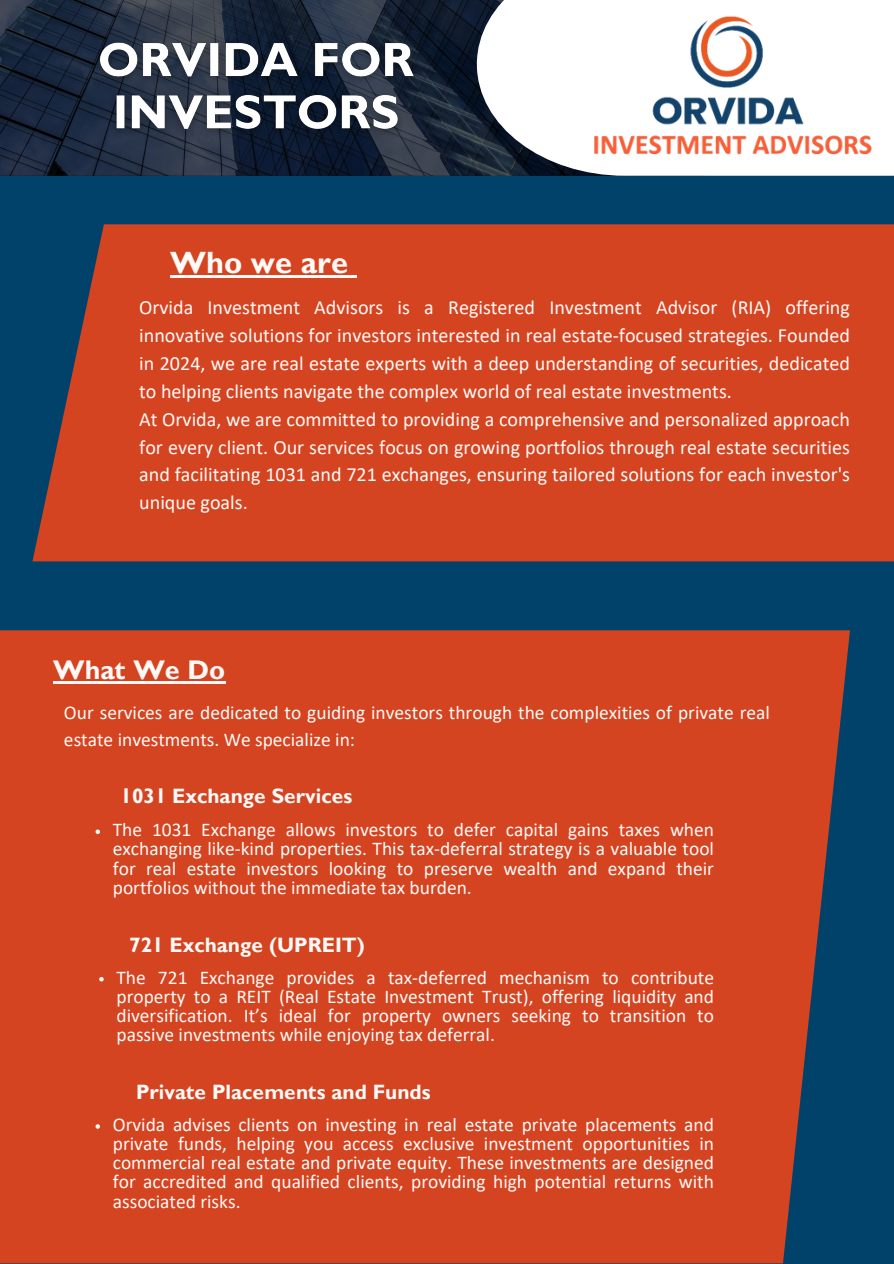
<style>
.page{position:relative;width:894px;height:1264px;background:#fff}
.page>*{position:absolute;margin:0;border:0;box-sizing:border-box;transform-origin:0 0}
.t1{font:700 30.75px "Gill Sans MT Std";color:#fff9f8}
.t2{font:700 27px "Gill Sans MT Std";color:#fff9f8}
.t3{font:700 20.85px "Gill Sans MT Std";color:#fff9f8}
.t4{font:20.1px/27.9px "Calibri";color:#fff9f8;text-align:justify}
.t5{font:19.5px/19.2px "Calibri";color:#fff9f8;text-align:justify}
</style>
<div class="page">
<div style="left:0;top:0;width:893px;height:1263px;background:#01426a"></div>
<div style="left:32px;top:224px;width:861px;height:337px;background:#d44420"></div>
<div style="left:0;top:630px;width:849px;height:633px;background:#d44420"></div>
<svg style="left:0;top:0;width:476px;height:176px;background:#1c283a"></svg>
<div style="left:476px;top:0;width:417px;height:176px;background:#fff"></div>
<img style="left:534px;top:135px;width:341px;height:41px">
<img style="left:652px;top:16px;width:152px;height:109px">
<img style="left:86px;top:31px;width:342px;height:113px">
<hr style="left:170px;top:276px;width:178px;height:2px;background:#fff9f8">
<svg style="left:348px;top:276px;width:9px;height:2px"></svg>
<hr style="left:53px;top:681px;width:172px;height:2px;background:#fff9f8">
<svg style="left:99px;top:977px;width:5px;height:4px"></svg>
<svg style="left:95px;top:829px;width:5px;height:5px"></svg>
<svg style="left:95px;top:1124px;width:5px;height:4px"></svg>
<h2 class="t1" style="left:170px;top:252px;width:180px">Who we are</h2>
<p class="t4" style="left:139px;top:295px;width:712px">Orvida Investment Advisors is a Registered Investment Advisor (RIA) offering innovative solutions for investors interested in real estate-focused strategies. Founded in 2024, we are real estate experts with a deep understanding of securities, dedicated to helping clients navigate the complex world of real estate investments.</p>
<p class="t4" style="left:139px;top:406px;width:712px">At Orvida, we are committed to providing a comprehensive and personalized approach for every client. Our services focus on growing portfolios through real estate securities and facilitating 1031 and 721 exchanges, ensuring tailored solutions for each investor's unique goals.</p>
<p class="t2" style="left:53px;top:660px;width:173px">What We Do</p>
<p class="t5" style="left:64px;top:701px;width:707px;line-height:27px">Our services are dedicated to guiding investors through the complexities of private real estate investments. We specialize in:</p>
<p class="t3" style="left:120px;top:789px;width:233px">1031 Exchange Services</p>
<p class="t5" style="left:113px;top:821px;width:602px">The 1031 Exchange allows investors to defer capital gains taxes when exchanging like-kind properties. This tax-deferral strategy is a valuable tool for real estate investors looking to preserve wealth and expand their portfolios without the immediate tax burden.</p>
<h4 class="t3" style="left:129px;top:937px;width:237px">721 Exchange (UPREIT)</h4>
<h3 class="t5" style="left:116px;top:969px;width:599px">The 721 Exchange provides a tax-deferred mechanism to contribute property to a REIT (Real Estate Investment Trust), offering liquidity and diversification. It’s ideal for property owners seeking to transition to passive investments while enjoying tax deferral.</h3>
<p class="t3" style="left:136px;top:1085px;width:296px">Private Placements and Funds</p>
<h4 class="t5" style="left:113px;top:1116px;width:602px">Orvida advises clients on investing in real estate private placements and private funds, helping you access exclusive investment opportunities in commercial real estate and private equity. These investments are designed for accredited and qualified clients, providing high potential returns with associated risks.</h4>
</div>
